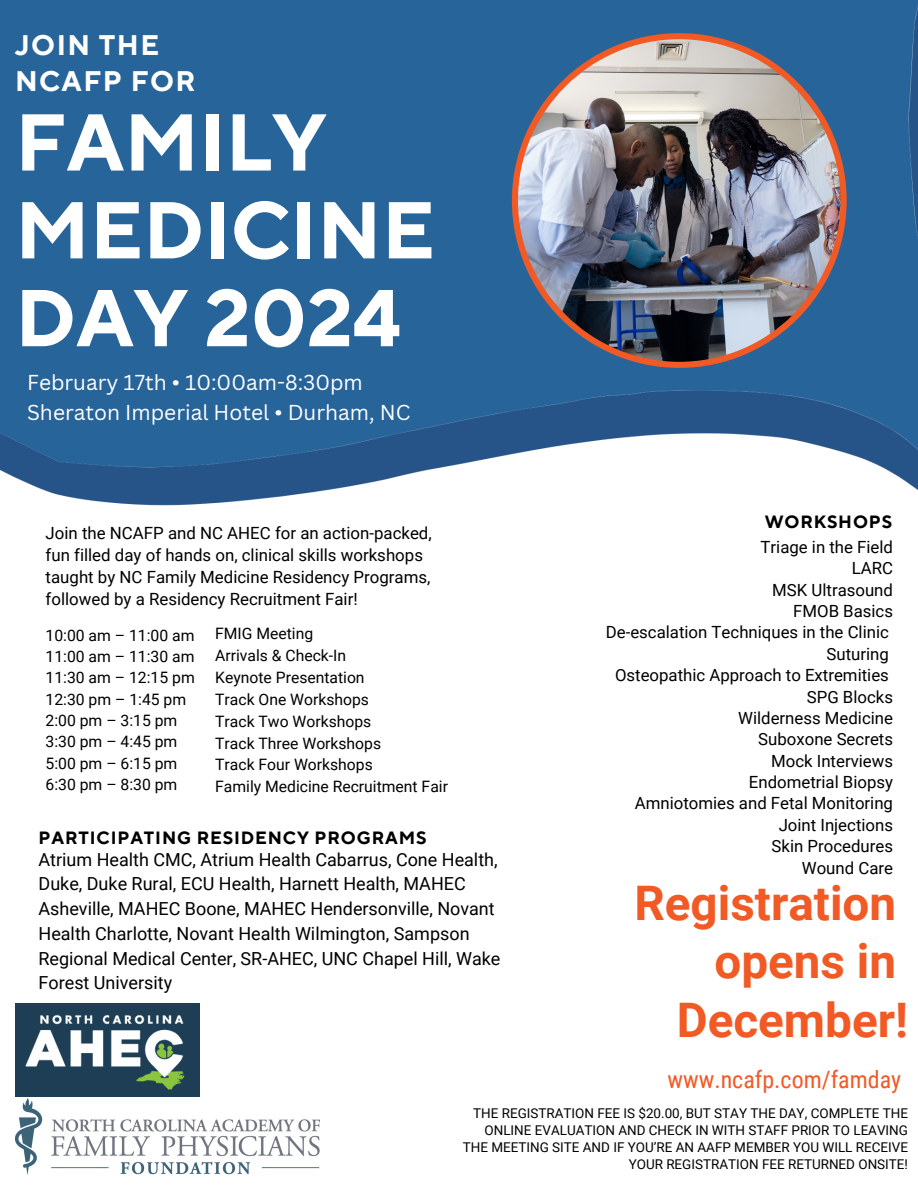
<style>
.page{position:relative;width:918px;height:1188px;background:#fff}
.page>*{position:absolute;margin:0;border:0;box-sizing:border-box;transform-origin:0 0}
.t1{font:700 80.25px/87.9px "TT Norms Pro";color:#fff}
.t2{font:700 47.55px "Roboto";color:#f15a24}
.t3{font:700 28.2px "TT Norms Pro";letter-spacing:.05em;color:#fff}
.t4{font:24px "Roboto Condensed";color:#f15a24}
.t5{font:21px "Canva Sans";color:#fff}
.t6{font:18px/24.8px "Roboto";color:#000}
.t7{font:700 17.7px "TT Norms Pro";letter-spacing:.05em;color:#000}
.t8{font:16.8px/21.9px "Roboto";color:#000}
.t9{font:15.75px "Roboto";color:#000}
.t10{font:13.5px/17.1px "Roboto";color:#000;text-align:right}
</style>
<div class="page">
<img style="left:0;top:0;width:918px;height:506px">
<img style="left:512px;top:33px;width:335px;height:335px">
<img style="left:15px;top:1099px;width:305px;height:75px">
<img style="left:15px;top:1003px;width:185px;height:94px">
<p class="t3" style="left:15px;top:28px;width:146px">JOIN THE</p>
<p class="t3" style="left:15px;top:64px;width:182px">NCAFP FOR</p>
<p class="t1" style="left:15px;top:102px;width:421px">FAMILY<br>MEDICINE</p>
<p class="t1" style="left:15px;top:277px;width:387px">DAY 2024</p>
<p class="t5" style="left:27px;top:368px;width:337px">February 17th • 10:00am-8:30pm</p>
<p class="t5" style="left:27px;top:397px;width:385px">Sheraton Imperial Hotel • Durham, NC</p>
<p class="t8" style="left:46px;top:522px;width:388px">Join the NCAFP and NC AHEC for an action-packed, fun filled day of hands on, clinical skills workshops taught by NC Family Medicine Residency Programs, followed by a Residency Recruitment Fair!</p>
<p class="t9" style="left:46px;top:626px;width:150px">10:00 am – 11:00 am</p>
<p class="t9" style="left:46px;top:647px;width:150px">11:00 am – 11:30 am</p>
<p class="t9" style="left:46px;top:669px;width:151px">11:30 am – 12:15 pm</p>
<p class="t9" style="left:46px;top:690px;width:142px">12:30 pm – 1:45 pm</p>
<p class="t9" style="left:46px;top:712px;width:133px">2:00 pm – 3:15 pm</p>
<p class="t9" style="left:46px;top:733px;width:133px">3:30 pm – 4:45 pm</p>
<p class="t9" style="left:46px;top:754px;width:133px">5:00 pm – 6:15 pm</p>
<p class="t9" style="left:46px;top:776px;width:133px">6:30 pm – 8:30 pm</p>
<p class="t9" style="left:215px;top:624px;width:100px">FMIG Meeting</p>
<p class="t9" style="left:215px;top:646px;width:132px">Arrivals &amp; Check-In</p>
<p class="t9" style="left:215px;top:668px;width:151px">Keynote Presentation</p>
<p class="t9" style="left:215px;top:690px;width:155px">Track One Workshops</p>
<p class="t9" style="left:215px;top:712px;width:158px">Track Two Workshops</p>
<p class="t9" style="left:215px;top:734px;width:167px">Track Three Workshops</p>
<p class="t9" style="left:215px;top:756px;width:159px">Track Four Workshops</p>
<p class="t9" style="left:215px;top:778px;width:234px">Family Medicine Recruitment Fair</p>
<p class="t7" style="left:39px;top:827px;width:389px">PARTICIPATING RESIDENCY PROGRAMS</p>
<p class="t6" style="left:39px;top:847px;width:463px">Atrium Health CMC, Atrium Health Cabarrus, Cone Health, Duke, Duke Rural, ECU Health, Harnett Health, MAHEC Asheville, MAHEC Boone, MAHEC Hendersonville, Novant Health Charlotte, Novant Health Wilmington, Sampson Regional Medical Center, SR-AHEC, UNC Chapel Hill, Wake Forest University</p>
<p class="t7" style="left:765px;top:512px;width:129px">WORKSHOPS</p>
<p class="t8" style="left:761px;top:536px;width:134px">Triage in the Field</p>
<p class="t8" style="left:852px;top:558px;width:43px">LARC</p>
<p class="t8" style="left:772px;top:579px;width:122px">MSK Ultrasound</p>
<p class="t8" style="left:793px;top:600px;width:101px">FMOB Basics</p>
<p class="t8" style="left:606px;top:622px;width:285px">De-escalation Techniques in the Clinic</p>
<p class="t8" style="left:826px;top:643px;width:64px">Suturing</p>
<p class="t8" style="left:615px;top:665px;width:275px">Osteopathic Approach to Extremities</p>
<p class="t8" style="left:807px;top:686px;width:88px">SPG Blocks</p>
<p class="t8" style="left:738px;top:707px;width:156px">Wilderness Medicine</p>
<p class="t8" style="left:758px;top:729px;width:136px">Suboxone Secrets</p>
<p class="t8" style="left:771px;top:750px;width:123px">Mock Interviews</p>
<p class="t8" style="left:749px;top:771px;width:146px">Endometrial Biopsy</p>
<p class="t8" style="left:635px;top:793px;width:260px">Amniotomies and Fetal Monitoring</p>
<p class="t8" style="left:779px;top:814px;width:116px">Joint Injections</p>
<p class="t8" style="left:772px;top:836px;width:123px">Skin Procedures</p>
<p class="t8" style="left:802px;top:857px;width:93px">Wound Care</p>
<p class="t2" style="left:635px;top:876px;width:263px">Registration</p>
<p class="t2" style="left:714px;top:934px;width:183px">opens in</p>
<p class="t2" style="left:677px;top:993px;width:233px">December!</p>
<p class="t4" style="left:668px;top:1066px;width:235px">www.ncafp.com/famday</p>
<p class="t10" style="left:473px;top:1104px;width:436px">THE REGISTRATION FEE IS $20.00, BUT STAY THE DAY, COMPLETE THE<br>ONLINE EVALUATION AND CHECK IN WITH STAFF PRIOR TO LEAVING</p>
<p class="t10" style="left:463px;top:1139px;width:447px">THE MEETING SITE AND IF YOU’RE AN AAFP MEMBER YOU WILL RECEIVE<br>YOUR REGISTRATION FEE RETURNED ONSITE!</p>
</div>
